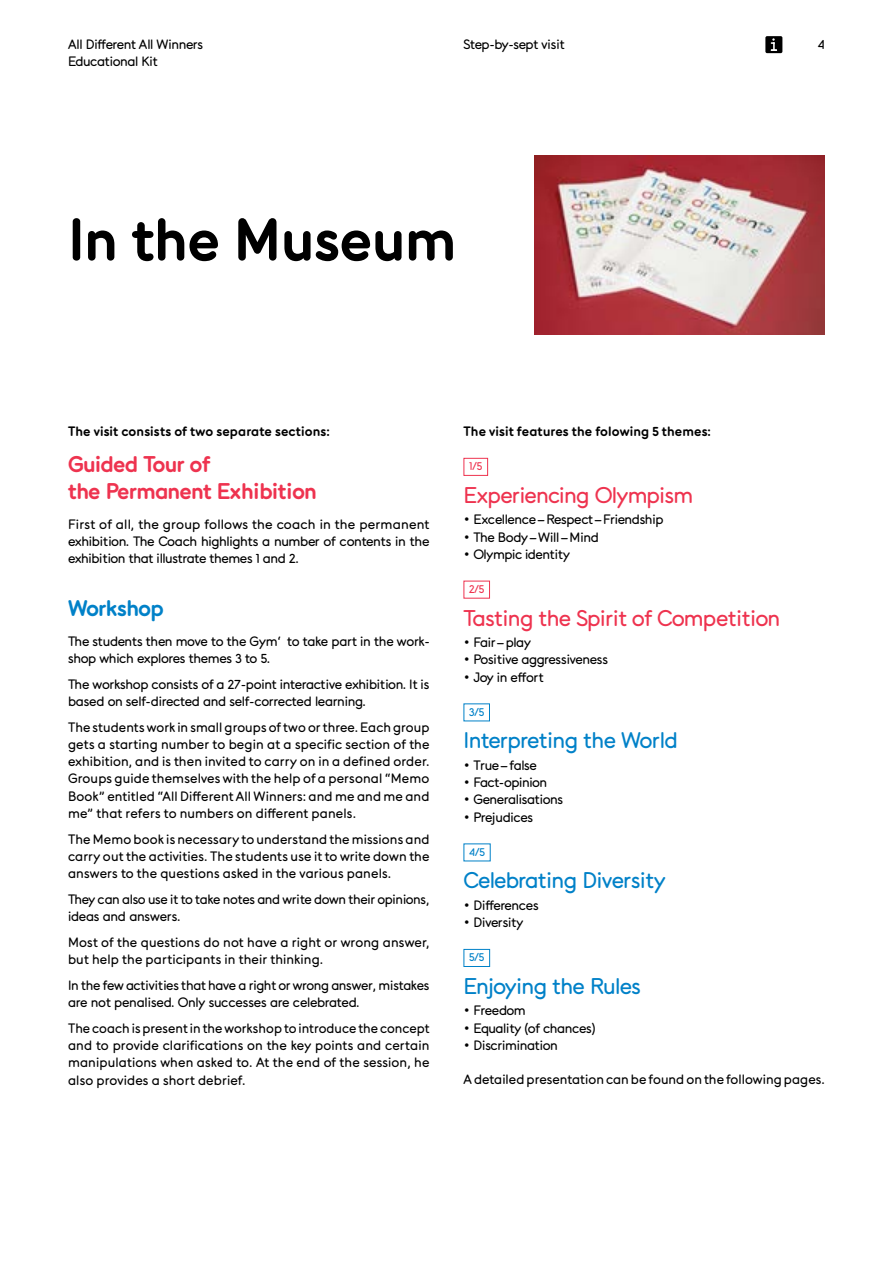
<style>
.page{position:relative;width:893px;height:1263px;background:#fff}
.page>*{position:absolute;margin:0;border:0;box-sizing:border-box;transform-origin:0 0}
.t1{font:700 60px "TOM";letter-spacing:-.015em;color:#000}
.t2{font:22.5px "TOM";letter-spacing:-.025em;color:#0081c8}
.t3{font:22.5px "TOM";letter-spacing:-.02em;color:#ee334f}
.t4{font:700 22.5px/27px "TOM";letter-spacing:-.03em;color:#ee334f}
.t5{font:700 22.5px "TOM";letter-spacing:-.03em;color:#0081c8}
.t6{font:13.5px/17.2px "TOM";letter-spacing:-.01em;color:#000;text-align:justify}
.t7{font:13.5px/17.2px "TOM";letter-spacing:.01em;color:#000}
.t8{font:700 13.5px "TOM";letter-spacing:.01em;color:#000}
.t9{font:13.5px "TOM";letter-spacing:-.03em;color:#000}
.t10{font:13.5px "TOM";letter-spacing:-.035em;color:#000}
.t11{font:11.55px "TOM";color:#0081c8}
.t12{font:11.55px "TOM";color:#ee334f}
</style>
<div class="page">
<div style="left:765px;top:36px;width:17px;height:17px;background:#000;border-radius:2px"></div>
<svg style="left:771px;top:38px;width:6px;height:13px"></svg>
<div style="left:463px;top:458px;width:25px;height:18px;border:1px solid #ee334f"></div>
<div style="left:463px;top:949px;width:27px;height:18px;border:1px solid #0081c8"></div>
<img style="left:535px;top:155px;width:290px;height:179px">
<p class="t6" style="left:68px;top:35px;width:137px">All Different All Winners</p>
<p class="t6" style="left:463px;top:35px;width:103px">Step-by-sept visit</p>
<p class="t6" style="left:818px;top:35px;width:9px">4</p>
<p class="t9" style="left:68px;top:53px;width:91px">Educational Kit</p>
<h1 class="t1" style="left:68px;top:198px;width:390px">In the Museum</h1>
<p class="t8" style="left:68px;top:422px;width:263px">The visit consists of two separate sections:</p>
<h2 class="t4" style="left:68px;top:449px;width:250px">Guided Tour of<br>the Permanent Exhibition</h2>
<p class="t6" style="left:68px;top:515px;width:363px">First of all, the group follows the coach in the permanent exhibition. The Coach highlights a number of contents in the exhibition that illustrate themes 1 and 2.</p>
<h2 class="t5" style="left:68px;top:592px;width:98px">Workshop</h2>
<p class="t6" style="left:68px;top:632px;width:363px">The students then move to the Gym‘ to take part in the work&shy;shop which explores themes 3 to 5.</p>
<p class="t6" style="left:68px;top:675px;width:363px">The workshop consists of a 27-point interactive exhibition. It is based on self-directed and self-corrected learning.</p>
<p class="t6" style="left:68px;top:718px;width:363px">The students work in small groups of two or three. Each group gets a starting number to begin at a specific section of the exhibition, and is then invited to carry on in a defined order.<br>Groups guide themselves with the help of a personal “Memo Book” entitled “All Different All Winners: and me and me and me” that refers to numbers on different panels.</p>
<p class="t6" style="left:68px;top:830px;width:363px">The Memo book is necessary to understand the missions and carry out the activities. The students use it to write down the answers to the questions asked in the various panels.</p>
<p class="t6" style="left:68px;top:890px;width:363px">They can also use it to take notes and write down their opinions, ideas and answers.</p>
<p class="t7" style="left:68px;top:933px;width:363px">Most of the questions do not have a right or wrong answer, but help the participants in their thinking.</p>
<p class="t6" style="left:68px;top:976px;width:363px">In the few activities that have a right or wrong answer, mistakes are not penalised. Only successes are celebrated.</p>
<p class="t6" style="left:68px;top:1019px;width:363px">The coach is present in the workshop to introduce the concept and to provide clarifications on the key points and certain manipulations when asked to. At the end of the session, he also provides a short debrief.</p>
<p class="t8" style="left:463px;top:422px;width:249px">The visit features the folowing 5 themes:</p>
<p class="t12" style="left:469px;top:458px;width:15px">1/5</p>
<h2 class="t3" style="left:463px;top:480px;width:231px">Experiencing Olympism</h2>
<p class="t6" style="left:463px;top:510px;width:201px">• Excellence–Respect –Friendship</p>
<p class="t6" style="left:463px;top:528px;width:137px">• The Body–Will –Mind</p>
<p class="t9" style="left:463px;top:545px;width:108px">• Olympic identity</p>
<p class="t12" style="left:469px;top:581px;width:17px">2/5</p>
<h2 class="t3" style="left:463px;top:603px;width:318px">Tasting the Spirit of Competition</h2>
<p class="t6" style="left:463px;top:633px;width:69px">• Fair–play</p>
<p class="t6" style="left:463px;top:650px;width:146px">• Positive aggressiveness</p>
<p class="t9" style="left:463px;top:668px;width:81px">• Joy in effort</p>
<p class="t11" style="left:469px;top:704px;width:17px">3/5</p>
<h2 class="t2" style="left:463px;top:725px;width:216px">Interpreting the World</h2>
<p class="t6" style="left:463px;top:756px;width:75px">• True– false</p>
<p class="t9" style="left:463px;top:773px;width:85px">• Fact-opinion</p>
<p class="t6" style="left:463px;top:790px;width:101px">• Generalisations</p>
<p class="t6" style="left:463px;top:808px;width:71px">• Prejudices</p>
<p class="t11" style="left:469px;top:844px;width:18px">4/5</p>
<h2 class="t2" style="left:463px;top:865px;width:203px">Celebrating Diversity</h2>
<p class="t6" style="left:463px;top:896px;width:77px">• Differences</p>
<p class="t6" style="left:463px;top:913px;width:61px">• Diversity</p>
<p class="t11" style="left:469px;top:950px;width:17px">5/5</p>
<h2 class="t2" style="left:463px;top:971px;width:179px">Enjoying the Rules</h2>
<p class="t10" style="left:463px;top:1002px;width:64px">• Freedom</p>
<p class="t6" style="left:463px;top:1019px;width:134px">• Equality (of chances)</p>
<p class="t6" style="left:463px;top:1036px;width:96px">• Discrimination</p>
<p class="t6" style="left:463px;top:1070px;width:363px">A detailed presentation can be found on the following pages.</p>
</div>
